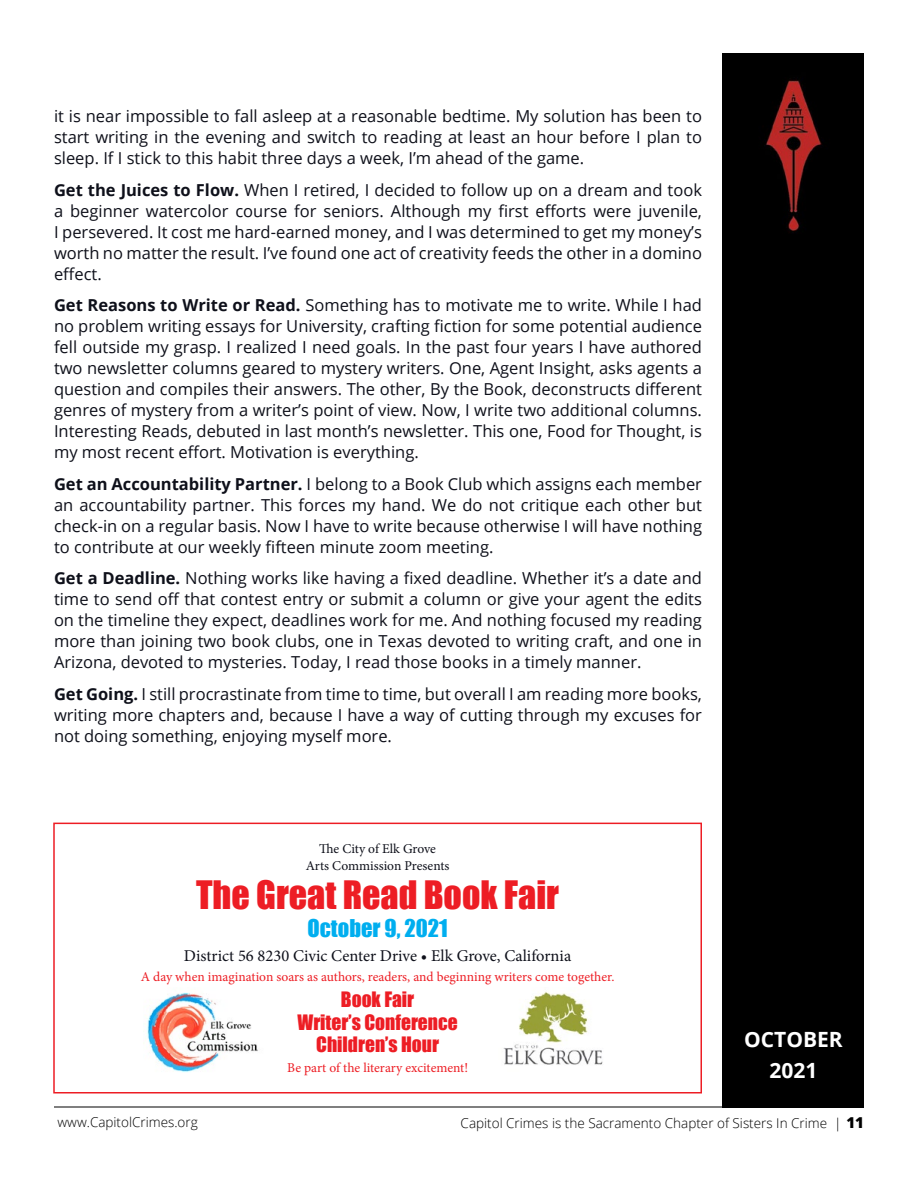
<style>
.page{position:relative;width:918px;height:1188px;background:#fff}
.page>*{position:absolute;margin:0;border:0;box-sizing:border-box;transform-origin:0 0}
.Article_text{font:36px "Impact";color:#ed1d24}
.Article_text-2{font:22.5px "Impact";color:#00aeef}
.t1{font:700 21px/31px "Open Sans";color:#fff;text-align:center}
.Article_text-3{font:19.5px "Impact";color:#ed1d24}
.Text_Body{font:16.5px/21px "Open Sans";color:#0e101a;text-align:justify}
.Article_text-4{font:16.5px "Minion Pro";color:#0e101a}
.Article_text-5{font:13.5px "Minion Pro";color:#ed1d24}
.t2{font:300 13.5px "Open Sans";color:#000}
.Article_text-6{font:13.5px/16.5px "Minion Pro";color:#0e101a;text-align:center}
.s1{font-weight:700}
.s2{font-weight:800;font-size:15px}
</style>
<div class="page">
<hr style="left:54px;top:1107px;width:810px;height:1px;background:#000">
<div style="left:723px;top:54px;width:141px;height:1053px;background:#000"></div>
<img style="left:765px;top:79px;width:57px;height:153px">
<div style="left:53px;top:823px;width:649px;height:271px;border:2px solid #ed1d24"></div>
<img style="left:503px;top:991px;width:100px;height:74px">
<img style="left:147px;top:992px;width:111px;height:80px">
<p class="Text_Body" style="left:54px;top:105px;width:650px">it is near impossible to fall asleep at a reasonable bedtime. My solution has been to start writing in the evening and switch to reading at least an hour before I plan to sleep. If I stick to this habit three days a week, I’m ahead of the game.</p>
<p class="Text_Body" style="left:54px;top:179px;width:650px"><span class="s1">Get the Juices to Flow.</span> When I retired, I decided to follow up on a dream and took a beginner watercolor course for seniors. Although my first efforts were juvenile, I persevered. It cost me hard-earned money, and I was determined to get my money’s worth no matter the result. I’ve found one act of creativity feeds the other in a domino effect.</p>
<p class="Text_Body" style="left:54px;top:294px;width:650px"><span class="s1">Get Reasons to Write or Read.</span> Something has to motivate me to write. While I had no problem writing essays for University, crafting fiction for some potential audience fell outside my grasp. I realized I need goals. In the past four years I have authored two newsletter columns geared to mystery writers. One, Agent Insight, asks agents a question and compiles their answers. The other, By the Book, deconstructs different genres of mystery from a writer’s point of view. Now, I write two additional columns.<br>Interesting Reads, debuted in last month’s newsletter. This one, Food for Thought, is my most recent effort. Motivation is everything.</p>
<p class="Text_Body" style="left:54px;top:473px;width:650px"><span class="s1">Get an Accountability Partner.</span> I belong to a Book Club which assigns each member an accountability partner. This forces my hand. We do not critique each other but check-in on a regular basis. Now I have to write because otherwise I will have nothing to contribute at our weekly fifteen minute zoom meeting.</p>
<p class="Text_Body" style="left:54px;top:567px;width:650px"><span class="s1">Get a Deadline.</span> Nothing works like having a fixed deadline. Whether it’s a date and time to send off that contest entry or submit a column or give your agent the edits on the timeline they expect, deadlines work for me. And nothing focused my reading more than joining two book clubs, one in Texas devoted to writing craft, and one in Arizona, devoted to mysteries. Today, I read those books in a timely manner.</p>
<p class="Text_Body" style="left:54px;top:683px;width:649px"><span class="s1">Get Going.</span> I still procrastinate from time to time, but overall I am reading more books, writing more chapters and, because I have a way of cutting through my excuses for not doing something, enjoying myself more.</p>
<p class="Article_text-6" style="left:306px;top:841px;width:145px">The City of Elk Grove<br>Arts Commission Presents</p>
<p class="Article_text" style="left:196px;top:867px;width:365px">The Great Read Book Fair</p>
<p class="Article_text-2" style="left:308px;top:911px;width:142px">October 9, 2021</p>
<p class="Article_text-4" style="left:184px;top:945px;width:389px">District 56 8230 Civic Center Drive • Elk Grove, California</p>
<p class="Article_text-5" style="left:141px;top:968px;width:475px">A day when imagination soars as authors, readers, and beginning writers come together.</p>
<p class="Article_text-3" style="left:341px;top:985px;width:75px">Book Fair</p>
<p class="Article_text-3" style="left:297px;top:1007px;width:162px">Writer’s Conference</p>
<p class="Article_text-3" style="left:316px;top:1030px;width:124px">Children’s Hour</p>
<p class="Article_text-5" style="left:287px;top:1059px;width:182px">Be part of the literary excitement!</p>
<p class="t1" style="left:744px;top:1024px;width:100px">OCTOBER<br>2021</p>
<p class="t2" style="left:58px;top:1113px;width:142px">www.CapitolCrimes.org</p>
<p class="t2" style="left:461px;top:1114px;width:405px">Capitol Crimes is the Sacramento Chapter of Sisters In Crime | <span class="s2">11</span></p>
</div>
